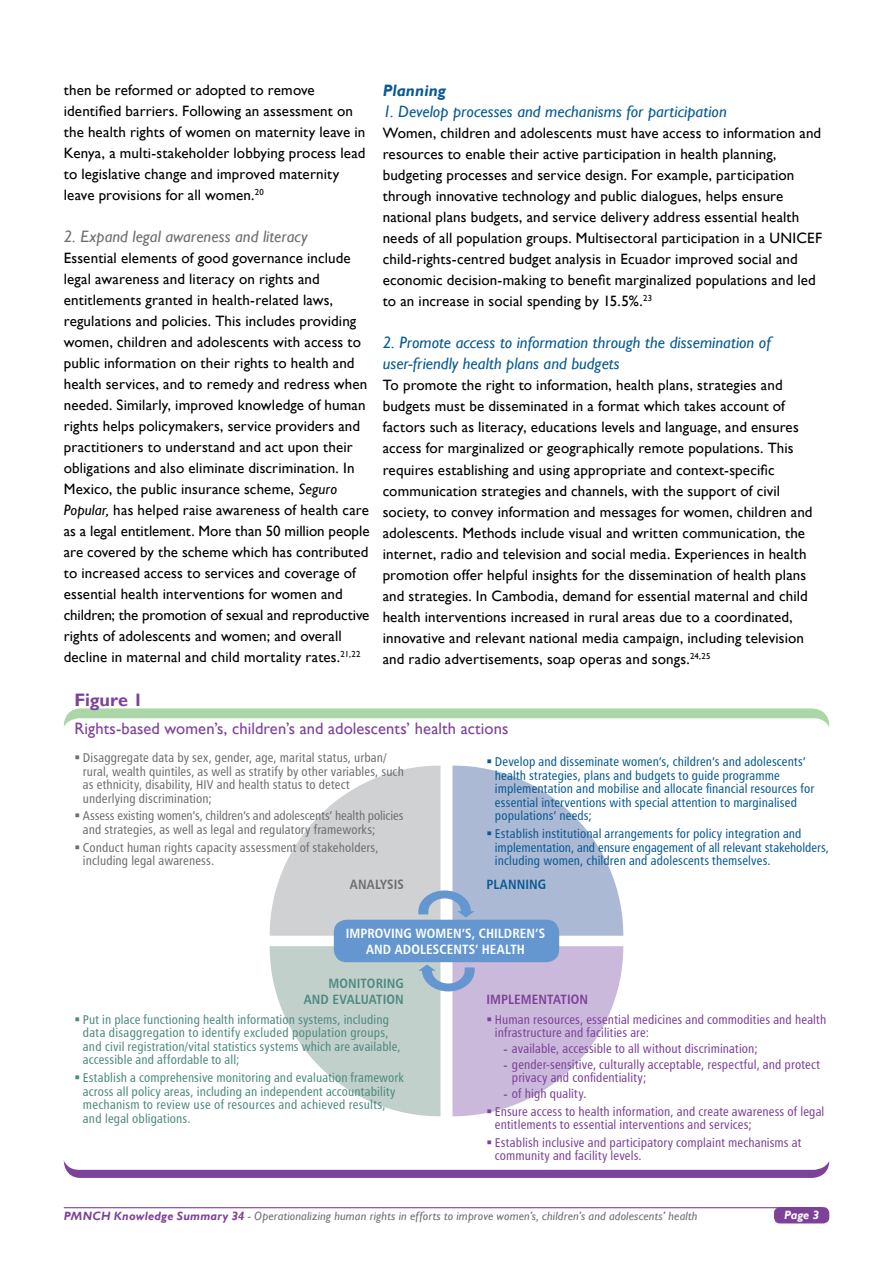
<style>
.page{position:relative;width:893px;height:1263px;background:#fff}
.page>*{position:absolute;margin:0;border:0;box-sizing:border-box;transform-origin:0 0}
.t1{font:700 18px "Gill Sans";color:#7d4199}
.t2{font:italic 16.5px/21px "Gill Sans";letter-spacing:.005em;color:#075a93}
.t3{font:16.5px "Gill Sans";letter-spacing:.005em;color:#7d4199}
.t4{font:italic 16.5px "Gill Sans";letter-spacing:.005em;color:#6d6e71}
.t5{font:italic 700 16.5px "Gill Sans";letter-spacing:.005em;color:#075a93}
.t6{font:15px/21px "Gill Sans";letter-spacing:.01em;color:#000}
.t7{font:13.5px/16.5px "Humanist 777 BT Bold Condensed B";letter-spacing:.005em;color:#fff;text-align:center}
.t8{font:13.5px "Humanist 777 BT Bold Condensed B";color:#4d8a7e}
.t9{font:13.5px "Humanist 777 BT Bold Condensed B";color:#7d4199}
.t10{font:13.5px "Humanist 777 BT Bold Condensed B";color:#6d6e71}
.t11{font:13.5px "Humanist 777 BT Bold Condensed B";color:#075a93}
.t12{font:12.75px/13.5px "Humanist 777 BT Roman Condensed B";letter-spacing:.01em;color:#7d4199}
.t13{font:12.75px/13.5px "Humanist 777 BT Roman Condensed B";letter-spacing:.01em;color:#075a93}
.t14{font:12.75px/13.5px "Humanist 777 BT Roman Condensed B";letter-spacing:.015em;color:#4d8a7e}
.t15{font:12.75px/13.5px "Humanist 777 BT Roman Condensed B";letter-spacing:.01em;color:#6d6e71}
.t16{font:italic 12px "Gill Sans";letter-spacing:.015em;color:#6d6e71}
.t17{font:italic 700 12px "Gill Sans";color:#fff}
.s1{font-style:italic}
.s2{font-family:"Gill Sans"}
.s3{font-weight:700;color:#7d4199}
</style>
<div class="page">
<div style="left:774px;top:1207px;width:55px;height:16px;background:#7d4199;border-radius:6px"></div>
<hr style="left:64px;top:1207px;width:758px;height:1px;background:#7d4199">
<svg style="left:64px;top:708px;width:765px;height:19px"></svg>
<svg style="left:64px;top:1161px;width:765px;height:17px"></svg>
<div style="left:334px;top:920px;width:225px;height:42px;background:#6497d0;border-radius:13px"></div>
<svg style="left:270px;top:765px;width:353px;height:171px"></svg>
<svg style="left:270px;top:946px;width:353px;height:170px"></svg>
<p class="t6" style="left:64px;top:80px;width:303px">then be reformed or adopted to remove identified barriers. Following an assessment on the health rights of women on maternity leave in Kenya, a multi-stakeholder lobbying process lead to legislative change and improved maternity leave provisions for all women.<sup>20</sup></p>
<p class="t4" style="left:64px;top:227px;width:245px">2. Expand legal awareness and literacy</p>
<p class="t6" style="left:64px;top:248px;width:307px">Essential elements of good governance include legal awareness and literacy on rights and entitlements granted in health-related laws, regulations and policies. This includes providing women, children and adolescents with access to public information on their rights to health and health services, and to remedy and redress when needed. Similarly, improved knowledge of human rights helps policymakers, service providers and practitioners to understand and act upon their obligations and also eliminate discrimination. In Mexico, the public insurance scheme, <span class="s1">Seguro Popular,</span> has helped raise awareness of health care as a legal entitlement. More than 50 million people are covered by the scheme which has contributed to increased access to services and coverage of essential health interventions for women and children; the promotion of sexual and reproductive rights of adolescents and women; and overall decline in maternal and child mortality rates.<sup>21,22</sup></p>
<p class="t5" style="left:383px;top:81px;width:65px">Planning</p>
<p class="t2" style="left:383px;top:102px;width:346px">1. Develop processes and mechanisms for participation</p>
<p class="t6" style="left:383px;top:123px;width:441px">Women, children and adolescents must have access to information and resources to enable their active participation in health planning, budgeting processes and service design. For example, participation through innovative technology and public dialogues, helps ensure national plans budgets, and service delivery address essential health needs of all population groups. Multisectoral participation in a UNICEF child-rights-centred budget analysis in Ecuador improved social and economic decision-making to benefit marginalized populations and led to an increase in social spending by 15.5%.<sup>23</sup></p>
<p class="t2" style="left:383px;top:333px;width:390px">2. Promote access to information through the dissemination of user-friendly health plans and budgets</p>
<p class="t6" style="left:383px;top:375px;width:431px">To promote the right to information, health plans, strategies and budgets must be disseminated in a format which takes account of factors such as literacy, educations levels and language, and ensures access for marginalized or geographically remote populations. This requires establishing and using appropriate and context-specific communication strategies and channels, with the support of civil society, to convey information and messages for women, children and adolescents. Methods include visual and written communication, the internet, radio and television and social media. Experiences in health promotion offer helpful insights for the dissemination of health plans and strategies. In Cambodia, demand for essential maternal and child health interventions increased in rural areas due to a coordinated, innovative and relevant national media campaign, including television and radio advertisements, soap operas and songs.<sup>24,25</sup></p>
<p class="t1" style="left:74px;top:689px;width:70px">Figure 1</p>
<p class="t3" style="left:74px;top:719px;width:436px">Rights-based women’s, children’s and adolescents’ health actions</p>
<p class="t15" style="left:83px;top:751px;width:322px">Disaggregate data by sex, gender, age, marital status, urban/ rural, wealth quintiles, as well as stratify by other variables, such as ethnicity, disability, HIV and health status to detect underlying discrimination;</p>
<p class="t15" style="left:83px;top:809px;width:322px">Assess existing women’s, children’s and adolescents’ health policies and strategies, as well as legal and regulatory frameworks;</p>
<p class="t15" style="left:83px;top:840px;width:297px">Conduct human rights capacity assessment of stakeholders, including legal awareness.</p>
<p class="t13" style="left:495px;top:755px;width:321px">Develop and disseminate women’s, children’s and adolescents’ health strategies, plans and budgets to guide programme implementation and mobilise and allocate financial resources for essential interventions with special attention to marginalised populations’ needs;</p>
<p class="t13" style="left:495px;top:827px;width:336px">Establish institutional arrangements for policy integration and implementation, and ensure engagement of all relevant stakeholders, including women, children and adolescents themselves.</p>
<p class="t10" style="left:350px;top:875px;width:44px">ANALYSIS</p>
<p class="t11" style="left:486px;top:875px;width:16px">PLANNING</p>
<p class="t7" style="left:346px;top:924px;width:201px">IMPROVING WOMEN’S, CHILDREN’S<br>AND ADOLESCENTS’ HEALTH</p>
<p class="t8" style="left:328px;top:974px;width:20px">MONITORING</p>
<p class="t8" style="left:304px;top:991px;width:10px">AND</p>
<p class="t8" style="left:333px;top:991px;width:45px">EVALUATION</p>
<p class="t9" style="left:486px;top:991px;width:13px">IMPLEMENTATION</p>
<p class="t14" style="left:83px;top:1012px;width:319px">Put in place functioning health information systems, including data disaggregation to identify excluded population groups, and civil registration/vital statistics systems which are available, accessible and affordable to all;</p>
<p class="t14" style="left:83px;top:1071px;width:322px">Establish a comprehensive monitoring and evaluation framework across all policy areas, including an independent accountability mechanism to review use of resources and achieved results, and legal obligations.</p>
<p class="t12" style="left:495px;top:1012px;width:333px">Human resources, essential medicines and commodities and health infrastructure and facilities are:</p>
<p class="t12" style="left:503px;top:1042px;width:256px"><span class="s2">-</span> available, accessible to all without discrimination;</p>
<p class="t12" style="left:512px;top:1057px;width:310px;text-indent:-9px"><span class="s2">-</span> gender-sensitive, culturally acceptable, respectful, and protect privacy and confidentiality;</p>
<p class="t12" style="left:495px;top:1084px;width:331px;line-height:17.7px;text-indent:9px"><span class="s2">-</span> of high quality.<br>Ensure access to health information, and create awareness of legal</p>
<p class="t12" style="left:495px;top:1115px;width:308px;line-height:17.7px">entitlements to essential interventions and services;<br>Establish inclusive and participatory complaint mechanisms at</p>
<p class="t12" style="left:495px;top:1149px;width:148px">community and facility levels.</p>
<p class="t16" style="left:64px;top:1209px;width:635px"><span class="s3">PMNCH Knowledge Summary 34</span> - Operationalizing human rights in efforts to improve women’s, children’s and adolescents’ health</p>
<p class="t17" style="left:784px;top:1208px;width:36px">Page 3</p>
</div>
